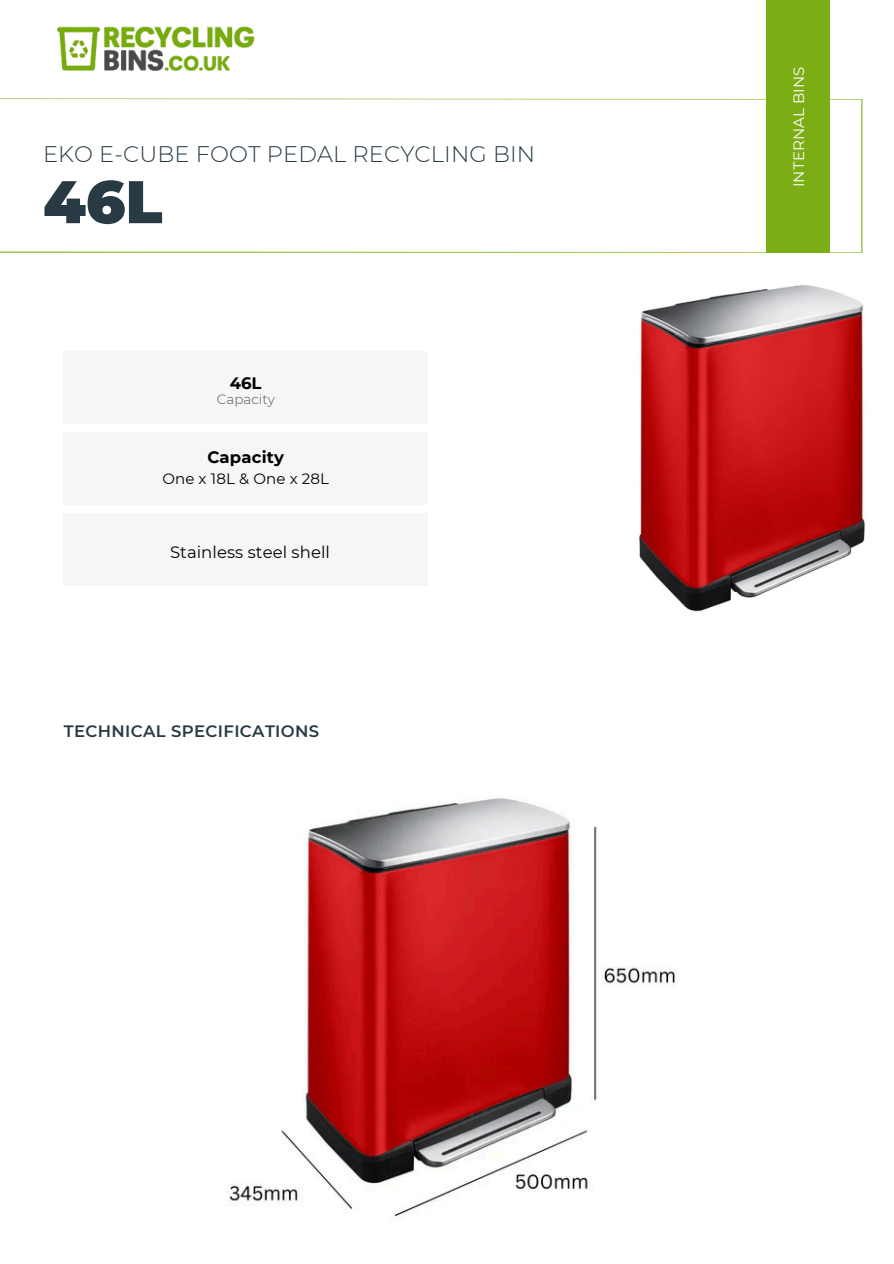
<style>
.page{position:relative;width:894px;height:1264px;background:#fff}
.page>*{position:absolute;margin:0;border:0;box-sizing:border-box;transform-origin:0 0}
.t1{font:900 60px "Montserrat";color:#283b45}
.t2{font:300 22.5px "Montserrat";letter-spacing:.005em;color:#283b45}
.t3{font:600 16.5px "Montserrat";letter-spacing:.02em;color:#283b45}
.t4{font:16.5px "Montserrat";letter-spacing:.005em;color:#000}
.t5{font:700 16.5px "Montserrat";letter-spacing:.01em;color:#000}
.t6{font:15px "Montserrat";letter-spacing:.01em;color:#000}
.t7{font:15px "Montserrat";letter-spacing:.01em;color:#fff}
.t8{font:300 13.5px "Montserrat";color:#575756}
</style>
<div class="page">
<svg style="left:0;top:98px;width:862px;height:155px"></svg>
<div style="left:765px;top:0;width:64px;height:252px;background:#7bad14"></div>
<div style="left:64px;top:352px;width:363px;height:72px;background:#f6f6f6"></div>
<div style="left:64px;top:433px;width:363px;height:72px;background:#f6f6f6"></div>
<div style="left:64px;top:514px;width:363px;height:72px;background:#f6f6f6"></div>
<img style="left:57px;top:26px;width:198px;height:45px">
<img style="left:639px;top:285px;width:226px;height:327px">
<img style="left:229px;top:798px;width:446px;height:419px">
<h4 class="t2" style="left:43px;top:140px;width:493px">EKO E-CUBE FOOT PEDAL RECYCLING BIN</h4>
<h3 class="t1" style="left:43px;top:165px;width:121px">46L</h3>
<h5 class="t5" style="left:229px;top:373px;width:33px">46L</h5>
<p class="t8" style="left:217px;top:391px;width:60px">Capacity</p>
<p class="t5" style="left:207px;top:447px;width:78px">Capacity</p>
<p class="t6" style="left:162px;top:469px;width:168px">One x 18L &amp; One x 28L</p>
<h3 class="t4" style="left:170px;top:542px;width:161px">Stainless steel shell</h3>
<h5 class="t3" style="left:64px;top:721px;width:257px">TECHNICAL SPECIFICATIONS</h5>
<p class="t7" style="left:789px;top:187px;width:122px;rotate:-90deg">INTERNAL BINS</p>
</div>
